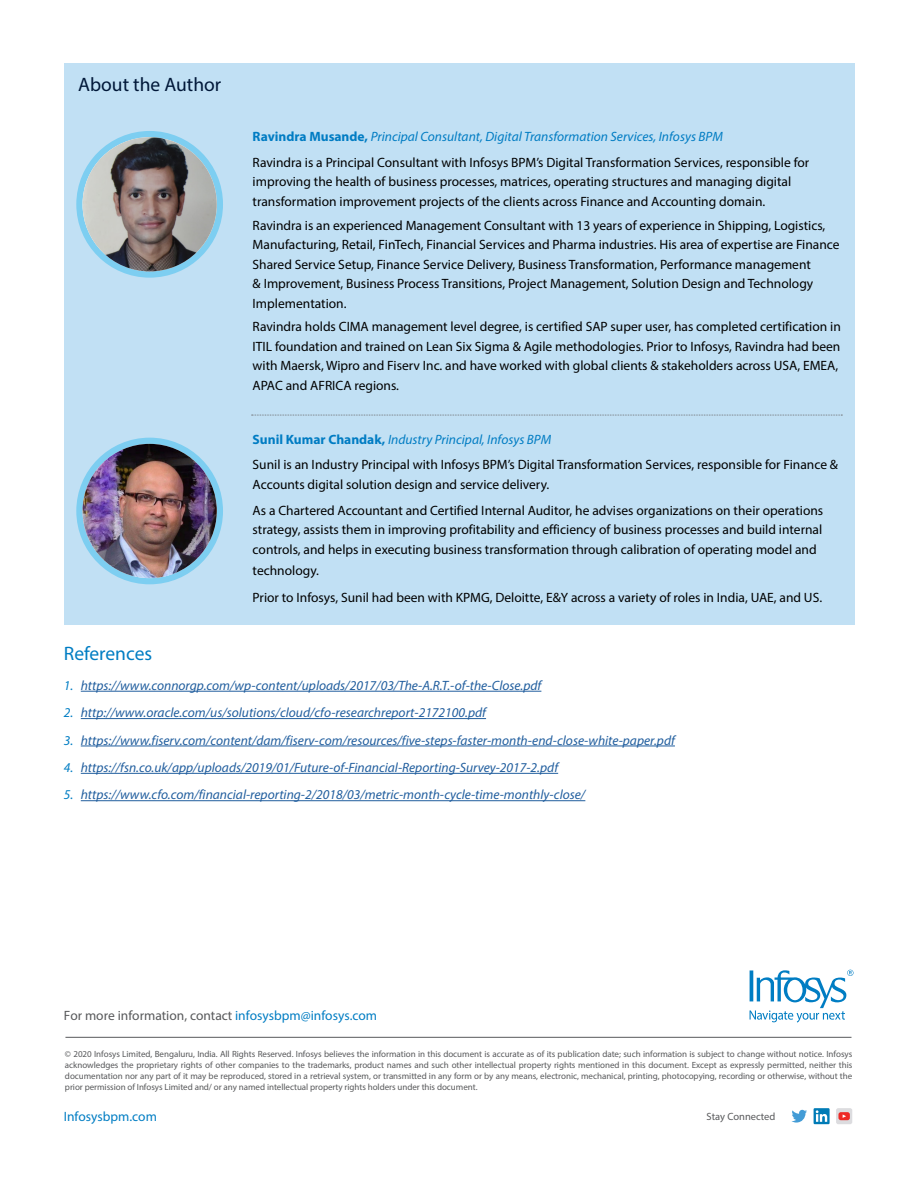
<style>
.page{position:relative;width:918px;height:1188px;background:#fff}
.page>*{position:absolute;margin:0;border:0;box-sizing:border-box;transform-origin:0 0}
.t1{font:19.5px "Myriad Pro";color:#001738}
.t2{font:19.5px "Myriad Pro";color:#007dc3}
.t3{font:13.5px/19.5px "Myriad Pro";color:#000}
.t4{font:italic 13.5px "Myriad Pro";color:#215e9e}
.t5{font:13.5px "Myriad Pro";color:#58595b}
.t6{font:13.5px "Myriad Pro";color:#007dc3}
.t7{font:10.5px "Myriad Pro";color:#58595b}
.t8{font:9px/10.8px "Myriad Pro";letter-spacing:-.005em;color:#58595b;text-align:justify}
.s1{font-weight:700;color:#007cc3}
.s2{font-style:italic;color:#007cc3}
.s3{color:#007dc3}
</style>
<div class="page">
<svg style="left:791px;top:1110px;width:16px;height:13px"></svg>
<svg style="left:814px;top:1108px;width:16px;height:16px"></svg>
<svg style="left:816px;top:1110px;width:11px;height:12px"></svg>
<div style="left:836px;top:1108px;width:16px;height:16px;background:#dcdcdf;border-radius:2px"></div>
<svg style="left:838px;top:1112px;width:12px;height:8px"></svg>
<svg style="left:750px;top:970px;width:104px;height:53px"></svg>
<hr style="left:65px;top:1037px;width:787px;height:1px;background:#58595b">
<hr style="left:81px;top:691px;width:460px;height:1px;background:#215e9e">
<hr style="left:81px;top:718px;width:405px;height:1px;background:#215e9e">
<hr style="left:81px;top:746px;width:594px;height:1px;background:#215e9e">
<hr style="left:81px;top:773px;width:477px;height:1px;background:#215e9e">
<hr style="left:81px;top:800px;width:504px;height:1px;background:#215e9e">
<div style="left:64px;top:64px;width:790px;height:561px;background:#c1e0f4"></div>
<div style="left:76px;top:131px;width:147px;height:147px;background:#7dcef1;border-radius:50%"></div>
<img style="left:83px;top:137px;width:134px;height:134px;border-radius:67px">
<div style="left:76px;top:438px;width:147px;height:146px;background:#7dcef1;border-radius:50%"></div>
<img style="left:83px;top:444px;width:134px;height:134px;border-radius:67px">
<svg style="left:252px;top:415px;width:590px;height:1px"></svg>
<h1 class="t1" style="left:78px;top:73px;width:144px">About the Author</h1>
<p class="t3" style="left:253px;top:123px;width:558px;line-height:26px"><span class="s1">Ravindra Musande,</span> <span class="s2">Principal Consultant, Digital Transformation Services, Infosys BPM<br></span>Ravindra is a Principal Consultant with Infosys BPM’s Digital Transformation Services, responsible for</p>
<p class="t3" style="left:253px;top:172px;width:540px">improving the health of business processes, matrices, operating structures and managing digital transformation improvement projects of the clients across Finance and Accounting domain.</p>
<p class="t3" style="left:253px;top:215px;width:589px">Ravindra is an experienced Management Consultant with 13 years of experience in Shipping, Logistics, Manufacturing, Retail, FinTech, Financial Services and Pharma industries. His area of expertise are Finance Shared Service Setup, Finance Service Delivery, Business Transformation, Performance management<br>&amp; Improvement, Business Process Transitions, Project Management, Solution Design and Technology Implementation.</p>
<p class="t3" style="left:253px;top:317px;width:590px">Ravindra holds CIMA management level degree, is certified SAP super user, has completed certification in ITIL foundation and trained on Lean Six Sigma &amp; Agile methodologies. Prior to Infosys, Ravindra had been with Maersk, Wipro and Fiserv Inc. and have worked with global clients &amp; stakeholders across USA, EMEA, APAC and AFRICA regions.</p>
<p class="t3" style="left:253px;top:426px;width:587px;line-height:26px"><span class="s1">Sunil Kumar Chandak,</span> <span class="s2">Industry Principal, Infosys BPM<br></span>Sunil is an Industry Principal with Infosys BPM’s Digital Transformation Services, responsible for Finance &amp;</p>
<p class="t3" style="left:253px;top:471px;width:572px;line-height:26px">Accounts digital solution design and service delivery.<br>As a Chartered Accountant and Certified Internal Auditor, he advises organizations on their operations</p>
<p class="t3" style="left:253px;top:520px;width:571px">strategy, assists them in improving profitability and efficiency of business processes and build internal controls, and helps in executing business transformation through calibration of operating model and</p>
<p class="t3" style="left:253px;top:556px;width:571px;line-height:27.5px">technology.<br>Prior to Infosys, Sunil had been with KPMG, Deloitte, E&amp;Y across a variety of roles in India, UAE, and US.</p>
<h1 class="t2" style="left:64px;top:642px;width:90px">References</h1>
<p class="t4" style="left:64px;top:677px;width:479px"><span class="s3">1.</span> https://www.connorgp.com/wp-content/uploads/2017/03/The-A.R.T.-of-the-Close.pdf</p>
<p class="t4" style="left:64px;top:704px;width:424px"><span class="s3">2.</span> http://www.oracle.com/us/solutions/cloud/cfo-researchreport-2172100.pdf</p>
<p class="t4" style="left:64px;top:732px;width:613px"><span class="s3">3.</span> https://www.fiserv.com/content/dam/fiserv-com/resources/five-steps-faster-month-end-close-white-paper.pdf</p>
<p class="t4" style="left:64px;top:759px;width:496px"><span class="s3">4.</span> https://fsn.co.uk/app/uploads/2019/01/Future-of-Financial-Reporting-Survey-2017-2.pdf</p>
<p class="t4" style="left:64px;top:787px;width:523px"><span class="s3">5.</span> https://www.cfo.com/financial-reporting-2/2018/03/metric-month-cycle-time-monthly-close/</p>
<p class="t5" style="left:64px;top:1007px;width:315px">For more information, contact <span class="s3">infosysbpm@infosys.com</span></p>
<p class="t8" style="left:65px;top:1049px;width:789px">© 2020 Infosys Limited, Bengaluru, India. All Rights Reserved. Infosys believes the information in this document is accurate as of its publication date; such information is subject to change without notice. Infosys acknowledges the proprietary rights of other companies to the trademarks, product names and such other intellectual property rights mentioned in this document. Except as expressly permitted, neither this documentation nor any part of it may be reproduced, stored in a retrieval system, or transmitted in any form or by any means, electronic, mechanical, printing, photocopying, recording or otherwise, without the prior permission of Infosys Limited and/ or any named intellectual property rights holders under this document.</p>
<p class="t6" style="left:64px;top:1108px;width:95px">Infosysbpm.com</p>
<p class="t7" style="left:707px;top:1110px;width:70px">Stay Connected</p>
</div>
